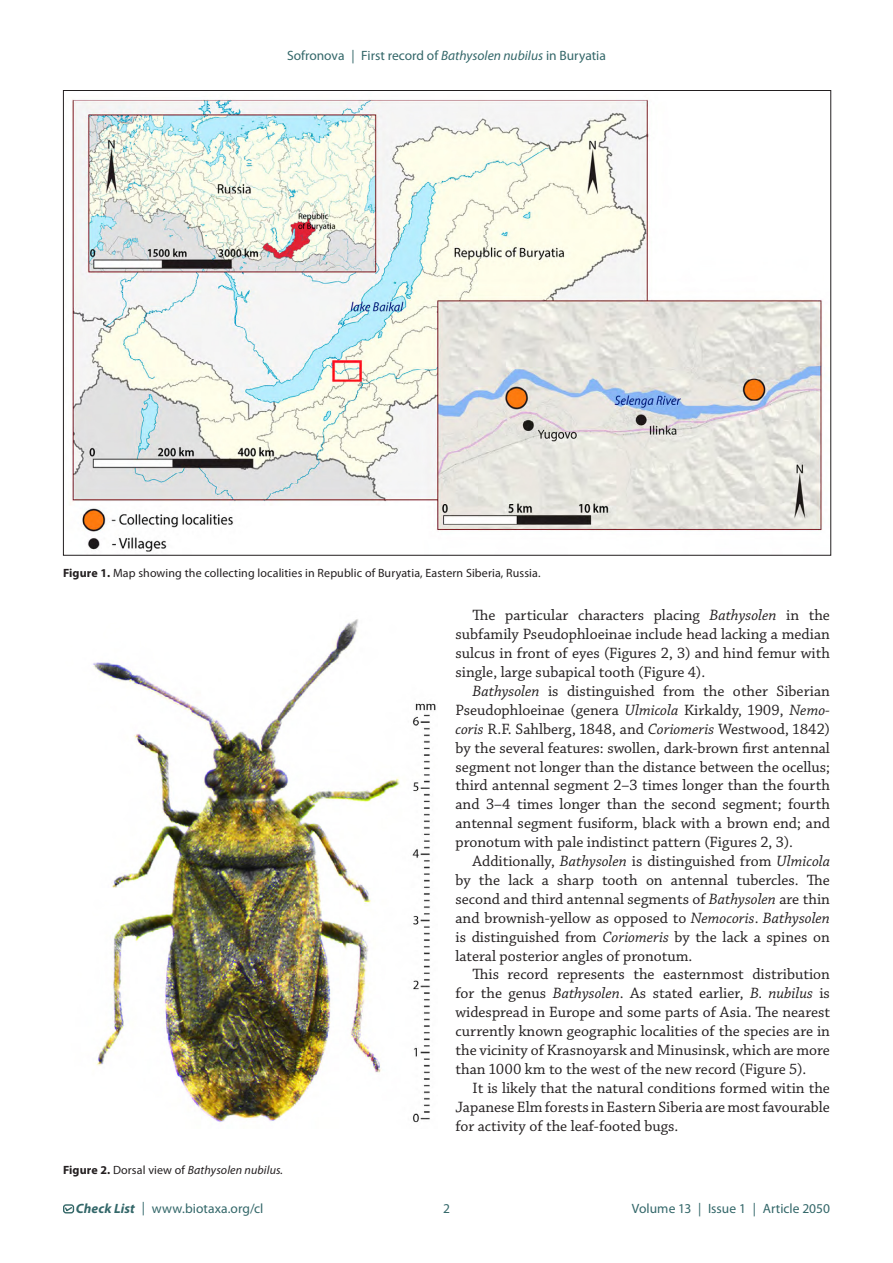
<style>
.page{position:relative;width:893px;height:1263px;background:#fff}
.page>*{position:absolute;margin:0;border:0;box-sizing:border-box;transform-origin:0 0}
.t1{font:15.75px/18.9px "Chaparral Pro";color:#231f20;text-align:justify}
.t2{font:13.5px "Myriad Pro";color:#336769}
.t3{font:12px "Myriad Pro";letter-spacing:.01em;color:#231f20}
.t4{font:italic 12px "Myriad Pro";letter-spacing:.01em;color:#231f20}
.s1{font-style:italic}
.s2{font-weight:700}
.s3{font-family:"Myriad Pro Bold SC850"}
.s4{font-weight:700;font-style:normal}
.s5{font-family:"Myriad Pro Bold SC850";font-style:normal}
.s6{font-style:normal}
.s7{font-weight:700;font-style:italic}
</style>
<div class="page">
<div style="left:63px;top:1204px;width:11px;height:9px;border:1px solid #336767;border-radius:2px"></div>
<svg style="left:64px;top:1206px;width:9px;height:6px"></svg>
<img style="left:72px;top:99px;width:751px;height:453px">
<img style="left:93px;top:619px;width:343px;height:504px">
<p class="t2" style="left:287px;top:47px;width:320px">Sofronova | First record of <span class="s1">Bathysolen nubilus</span> in Buryatia</p>
<p class="t3" style="left:63px;top:566px;width:479px"><span class="s2">Figure</span> <span class="s3">1.</span> Map showing the collecting localities in Republic of Buryatia, Eastern Siberia, Russia.</p>
<p class="t4" style="left:63px;top:1162px;width:222px"><span class="s4">Figure</span> <span class="s5">2.</span> <span class="s6">Dorsal view of</span> Bathysolen nubilus.</p>
<p class="t1" style="left:455px;top:606px;width:376px;text-indent:17px">The particular characters placing <span class="s1">Bathysolen</span> in the subfamily Pseudophloeinae include head lacking a median sulcus in front of eyes (Figures 2, 3) and hind femur with single, large subapical tooth (Figure 4).</p>
<p class="t1" style="left:455px;top:682px;width:376px;text-indent:17px"><span class="s1">Bathysolen</span> is distinguished from the other Siberian Pseudophloeinae (genera <span class="s1">Ulmicola</span> Kirkaldy, 1909, <span class="s1">Nemo&shy;coris</span> R.F. Sahlberg, 1848, and <span class="s1">Coriomeris</span> Westwood, 1842) by the several features: swollen, dark-brown first antennal segment not longer than the distance between the ocellus; third antennal segment 2–3 times longer than the fourth and 3–4 times longer than the second segment; fourth antennal segment fusiform, black with a brown end; and pronotum with pale indistinct pattern (Figures 2, 3).</p>
<p class="t1" style="left:455px;top:852px;width:376px;text-indent:17px">Additionally, <span class="s1">Bathysolen</span> is distinguished from <span class="s1">Ulmicola </span>by the lack a sharp tooth on antennal tubercles. The second and third antennal segments of <span class="s1">Bathysolen</span> are thin and brownish-yellow as opposed to <span class="s1">Nemocoris</span>. <span class="s1">Bathysolen </span>is distinguished from <span class="s1">Coriomeris</span> by the lack a spines on lateral posterior angles of pronotum.</p>
<p class="t1" style="left:455px;top:966px;width:376px;text-indent:17px">This record represents the easternmost distribution for the genus <span class="s1">Bathysolen</span>. As stated earlier, <span class="s1">B. nubilus</span> is widespread in Europe and some parts of Asia. The nearest currently known geographic localities of the species are in the vicinity of Krasnoyarsk and Minusinsk, which are more than 1000 km to the west of the new record (Figure 5).</p>
<p class="t1" style="left:455px;top:1079px;width:376px;text-indent:17px">It is likely that the natural conditions formed witin the Japanese Elm forests in Eastern Siberia are most favourable for activity of the leaf-footed bugs.</p>
<p class="t2" style="left:76px;top:1200px;width:189px"><span class="s7">Check List</span> | www.biotaxa.org/cl</p>
<p class="t2" style="left:443px;top:1200px;width:8px">2</p>
<p class="t2" style="left:632px;top:1200px;width:199px">Volume 13 | Issue 1 | Article 2050</p>
</div>
